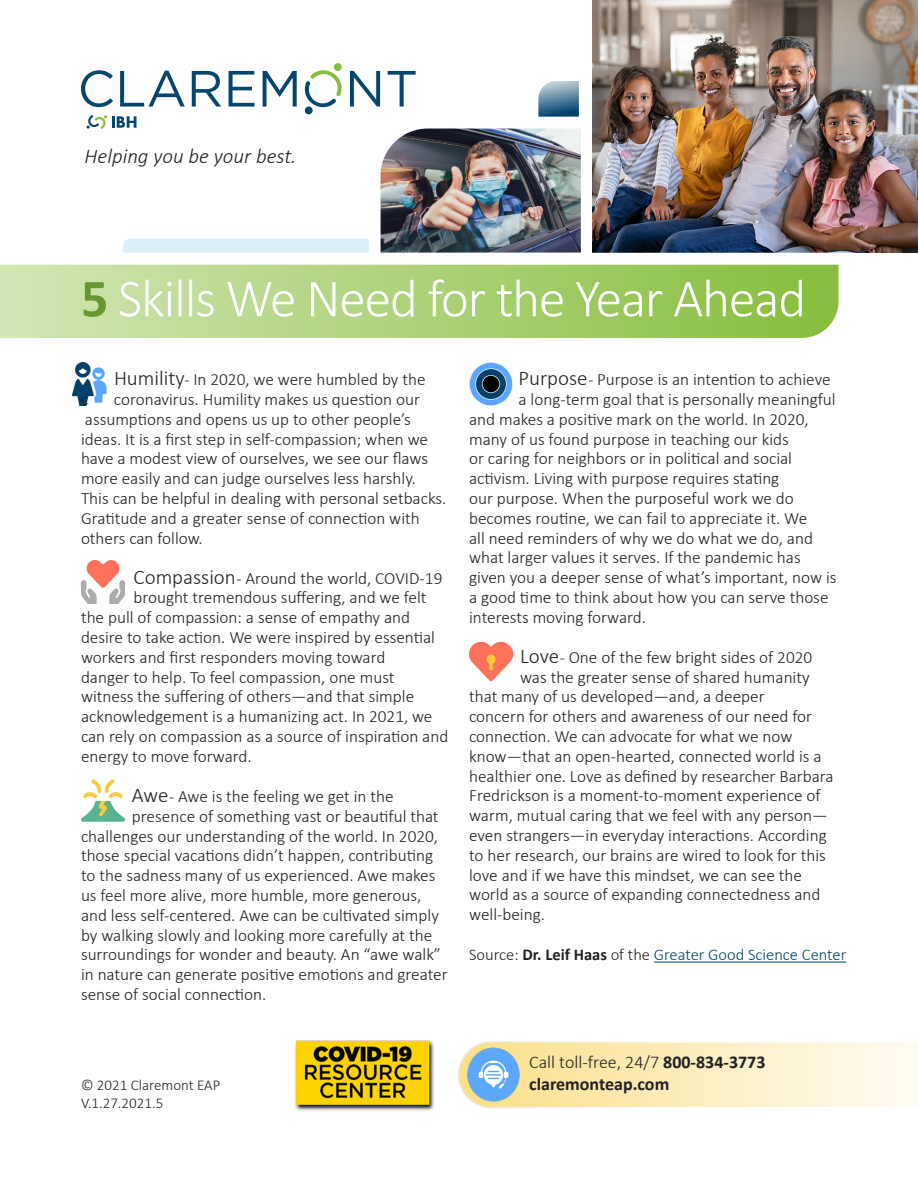
<style>
.page{position:relative;width:918px;height:1188px;background:#fff}
.page>*{position:absolute;margin:0;border:0;box-sizing:border-box;transform-origin:0 0}
.t1{font:300 54px "Calibri";letter-spacing:-.025em;color:#fff}
.t2{font:italic 300 21px "Calibri";color:#231f20}
.t3{font:300 18px "Calibri";color:#231f20}
.t4{font:700 18px "Calibri";color:#231f20}
.t5{font:300 17.25px/19.8px "Calibri";color:#231f20}
.t6{font:300 16.5px "Calibri";color:#00426c}
.t7{font:300 15px "Calibri";color:#231f20}
.s1{font-weight:700;color:#679730}
.s2{font-size:16.5px}
.s3{font-size:21px}
.s4{color:#231f20}
.s5{font-weight:700;color:#231f20}
.s6{font-weight:700}
</style>
<div class="page">
<img style="left:71px;top:362px;width:36px;height:43px">
<img style="left:81px;top:561px;width:43px;height:43px">
<img style="left:81px;top:779px;width:43px;height:43px">
<img style="left:469px;top:362px;width:43px;height:43px">
<img style="left:469px;top:641px;width:43px;height:41px">
<img style="left:592px;top:0;width:326px;height:253px">
<img style="left:381px;top:129px;width:200px;height:122px">
<svg style="left:81px;top:70px;width:32px;height:37px"></svg>
<svg style="left:120px;top:71px;width:65px;height:36px"></svg>
<svg style="left:192px;top:71px;width:29px;height:36px"></svg>
<svg style="left:229px;top:71px;width:26px;height:36px"></svg>
<svg style="left:263px;top:71px;width:34px;height:36px"></svg>
<svg style="left:350px;top:71px;width:30px;height:36px"></svg>
<svg style="left:388px;top:71px;width:28px;height:36px"></svg>
<svg style="left:86px;top:115px;width:51px;height:14px"></svg>
<svg style="left:304px;top:63px;width:38px;height:52px"></svg>
<svg style="left:0;top:251px;width:852px;height:87px;background:#b8d78e"></svg>
<svg style="left:458px;top:1041px;width:460px;height:67px;background:#fcefc7"></svg>
<img style="left:464px;top:1044px;width:60px;height:61px">
<hr style="left:654px;top:962px;width:192px;height:1px;background:#00426c">
<svg style="left:538px;top:81px;width:41px;height:36px"></svg>
<svg style="left:123px;top:239px;width:246px;height:14px;background:#dbeff9"></svg>
<img style="left:295px;top:1040px;width:139px;height:71px">
<p class="t2" style="left:85px;top:143px;width:213px">Helping you be your best.</p>
<p class="t1" style="left:81px;top:265px;width:727px"><span class="s1">5</span> Skills We Need for the Year Ahead</p>
<p class="t5" style="left:81px;top:369px;width:346px"><span class="s2">-</span> <span class="s3">Humility</span><span class="s2">-</span> In 2020, we were humbled by the c</p>
<p class="t5" style="left:114px;top:389px;width:307px">coronavirus. Humility makes us question our</p>
<p class="t5" style="left:81px;top:409px;width:367px">assumptions and opens us up to other people’s ideas. It is a first step in self-compassion; when we have a modest view of ourselves, we see our flaws more easily and can judge ourselves less harshly.<br>This can be helpful in dealing with personal setbacks.<br>Gratitude and a greater sense of connection with others can follow.</p>
<p class="t5" style="left:134px;top:568px;width:310px"><span class="s3">Compassion</span> <span class="s2">-</span> Around the world, COVID-19 brought tremendous suffering, and we felt</p>
<p class="t5" style="left:81px;top:607px;width:369px">the pull of compassion: a sense of empathy and desire to take action. We were inspired by essential workers and first responders moving toward<br>danger to help. To feel compassion, one must witness the suffering of others—and that simple acknowledgement is a humanizing act. In 2021, we can rely on compassion as a source of inspiration and energy to move forward.</p>
<p class="t5" style="left:132px;top:786px;width:308px"><span class="s3">Awe</span> <span class="s2">-</span> Awe is the feeling we get in the presence of something vast or beautiful that</p>
<p class="t5" style="left:81px;top:826px;width:368px">challenges our understanding of the world. In 2020, those special vacations didn’t happen, contributing to the sadness many of us experienced. Awe makes us feel more alive, more humble, more generous, and less self-centered. Awe can be cultivated simply by walking slowly and looking more carefully at the surroundings for wonder and beauty. An “awe walk” in nature can generate positive emotions and greater sense of social connection.</p>
<p class="t5" style="left:519px;top:369px;width:319px"><span class="s3">Purpose</span> <span class="s2">-</span> Purpose is an intention to achieve a long-term goal that is personally meaningful</p>
<p class="t5" style="left:469px;top:409px;width:369px">and makes a positive mark on the world. In 2020, many of us found purpose in teaching our kids<br>or caring for neighbors or in political and social activism. Living with purpose requires stating<br>our purpose. When the purposeful work we do becomes routine, we can fail to appreciate it. We<br>all need reminders of why we do what we do, and what larger values it serves. If the pandemic has given you a deeper sense of what’s important, now is a good time to think about how you can serve those interests moving forward.</p>
<p class="t5" style="left:520px;top:647px;width:294px"><span class="s3">Love</span> <span class="s2">-</span> One of the few bright sides of 2020 was the greater sense of shared humanity</p>
<p class="t5" style="left:469px;top:687px;width:366px">that many of us developed—and, a deeper<br>concern for others and awareness of our need for connection. We can advocate for what we now know—that an open-hearted, connected world is a healthier one. Love as defined by researcher Barbara Fredrickson is a moment-to-moment experience of warm, mutual caring that we feel with any person— even strangers—in everyday interactions. According to her research, our brains are wired to look for this love and if we have this mindset, we can see the world as a source of expanding connectedness and well-being.</p>
<p class="t6" style="left:469px;top:944px;width:379px"><span class="s4">Source:</span> <span class="s5">Dr. Leif Haas</span> <span class="s4">of the</span> Greater Good Science Center</p>
<p class="t7" style="left:81px;top:1076px;width:141px">© 2021 Claremont EAP</p>
<p class="t7" style="left:81px;top:1094px;width:84px">V.1.27.2021.5</p>
<p class="t3" style="left:529px;top:1051px;width:238px">Call toll-free, 24/7 <span class="s6">800-834-3773</span></p>
<p class="t4" style="left:529px;top:1073px;width:142px">claremonteap.com</p>
</div>
